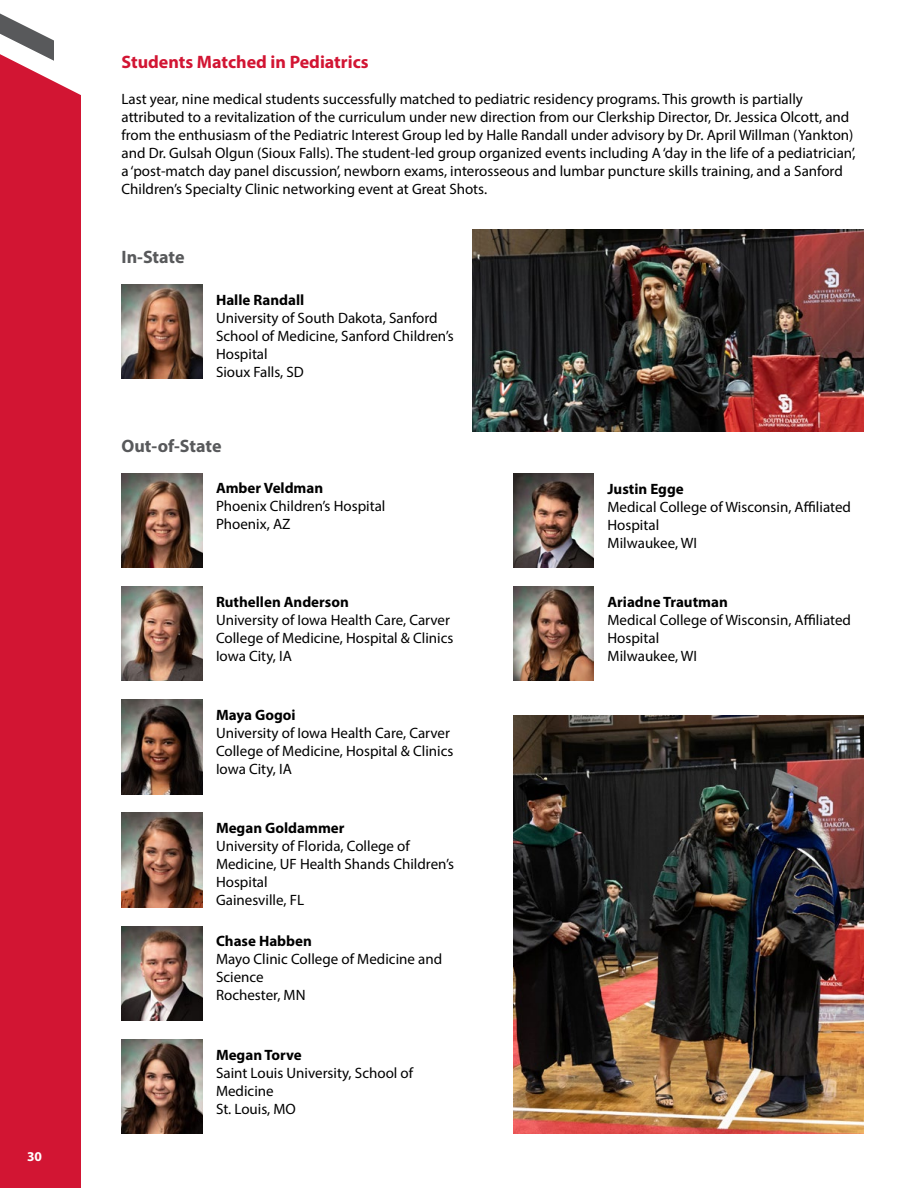
<style>
.page{position:relative;width:918px;height:1188px;background:#fff}
.page>*{position:absolute;margin:0;border:0;box-sizing:border-box;transform-origin:0 0}
.heading_3{font:700 18px "Myriad Pro";color:#d21533}
.heading_4{font:700 18px "Myriad Pro";color:#58595b}
.Paragraph_Style_1{font:15px/18px "Myriad Pro";color:#000}
.Paragraph_Style_1-2{font:700 15px "Myriad Pro";color:#000}
.t1{font:700 13.5px "Myriad Pro";color:#fff}
</style>
<div class="page">
<svg style="left:0;top:14px;width:53px;height:26px"></svg>
<div style="left:0;top:40px;width:81px;height:1148px;background:#d21533"></div>
<img style="left:513px;top:473px;width:81px;height:95px">
<img style="left:513px;top:586px;width:81px;height:95px">
<img style="left:122px;top:284px;width:80px;height:95px">
<img style="left:122px;top:473px;width:80px;height:95px">
<img style="left:122px;top:586px;width:80px;height:95px">
<img style="left:122px;top:700px;width:80px;height:94px">
<img style="left:122px;top:813px;width:80px;height:94px">
<img style="left:122px;top:926px;width:80px;height:95px">
<img style="left:122px;top:1039px;width:80px;height:95px">
<img style="left:513px;top:716px;width:351px;height:418px">
<img style="left:472px;top:230px;width:392px;height:202px">
<p class="t1" style="left:27px;top:1148px;width:16px">30</p>
<h4 class="heading_3" style="left:122px;top:50px;width:249px">Students Matched in Pediatrics</h4>
<h3 class="Paragraph_Style_1" style="left:122px;top:89px;width:736px">Last year, nine medical students successfully matched to pediatric residency programs. This growth is partially attributed to a revitalization of the curriculum under new direction from our Clerkship Director, Dr. Jessica Olcott, and from the enthusiasm of the Pediatric Interest Group led by Halle Randall under advisory by Dr. April Willman (Yankton) and Dr. Gulsah Olgun (Sioux Falls). The student-led group organized events including A ‘day in the life of a pediatrician’, a ‘post-match day panel discussion’, newborn exams, interosseous and lumbar puncture skills training, and a Sanford Children’s Specialty Clinic networking event at Great Shots.</h3>
<h4 class="heading_4" style="left:122px;top:245px;width:65px">In-State</h4>
<h3 class="Paragraph_Style_1-2" style="left:216px;top:290px;width:90px">Halle Randall</h3>
<h3 class="Paragraph_Style_1" style="left:216px;top:308px;width:239px">University of South Dakota, Sanford<br>School of Medicine, Sanford Children’s<br>Hospital</h3>
<h3 class="Paragraph_Style_1" style="left:216px;top:362px;width:89px">Sioux Falls, SD</h3>
<h4 class="heading_4" style="left:122px;top:434px;width:102px">Out-of-State</h4>
<h3 class="Paragraph_Style_1-2" style="left:216px;top:479px;width:109px">Amber Veldman</h3>
<h3 class="Paragraph_Style_1" style="left:216px;top:497px;width:171px">Phoenix Children’s Hospital</h3>
<h3 class="Paragraph_Style_1" style="left:216px;top:515px;width:76px">Phoenix, AZ</h3>
<h3 class="Paragraph_Style_1-2" style="left:216px;top:592px;width:134px">Ruthellen Anderson</h3>
<h3 class="Paragraph_Style_1" style="left:216px;top:610px;width:239px">University of Iowa Health Care, Carver<br>College of Medicine, Hospital &amp; Clinics</h3>
<h3 class="Paragraph_Style_1" style="left:216px;top:646px;width:77px">Iowa City, IA</h3>
<h3 class="Paragraph_Style_1-2" style="left:216px;top:705px;width:81px">Maya Gogoi</h3>
<h3 class="Paragraph_Style_1" style="left:216px;top:724px;width:239px">University of Iowa Health Care, Carver<br>College of Medicine, Hospital &amp; Clinics</h3>
<h3 class="Paragraph_Style_1" style="left:216px;top:760px;width:77px">Iowa City, IA</h3>
<h3 class="Paragraph_Style_1-2" style="left:216px;top:818px;width:130px">Megan Goldammer</h3>
<h3 class="Paragraph_Style_1" style="left:216px;top:837px;width:239px">University of Florida, College of<br>Medicine, UF Health Shands Children’s<br>Hospital</h3>
<h3 class="Paragraph_Style_1" style="left:216px;top:891px;width:90px">Gainesville, FL</h3>
<h3 class="Paragraph_Style_1-2" style="left:216px;top:932px;width:97px">Chase Habben</h3>
<h3 class="Paragraph_Style_1" style="left:216px;top:950px;width:228px">Mayo Clinic College of Medicine and<br>Science</h3>
<h3 class="Paragraph_Style_1" style="left:216px;top:986px;width:91px">Rochester, MN</h3>
<h3 class="Paragraph_Style_1-2" style="left:216px;top:1045px;width:87px">Megan Torve</h3>
<h3 class="Paragraph_Style_1" style="left:216px;top:1063px;width:199px">Saint Louis University, School of<br>Medicine</h3>
<h3 class="Paragraph_Style_1" style="left:216px;top:1099px;width:81px">St. Louis, MO</h3>
<h3 class="Paragraph_Style_1-2" style="left:608px;top:479px;width:78px">Justin Egge</h3>
<h3 class="Paragraph_Style_1" style="left:608px;top:497px;width:245px">Medical College of Wisconsin, Affiliated<br>Hospital</h3>
<h3 class="Paragraph_Style_1" style="left:608px;top:533px;width:91px">Milwaukee, WI</h3>
<h3 class="Paragraph_Style_1-2" style="left:608px;top:592px;width:122px">Ariadne Trautman</h3>
<h3 class="Paragraph_Style_1" style="left:608px;top:610px;width:245px">Medical College of Wisconsin, Affiliated<br>Hospital</h3>
<h3 class="Paragraph_Style_1" style="left:608px;top:646px;width:91px">Milwaukee, WI</h3>
</div>
